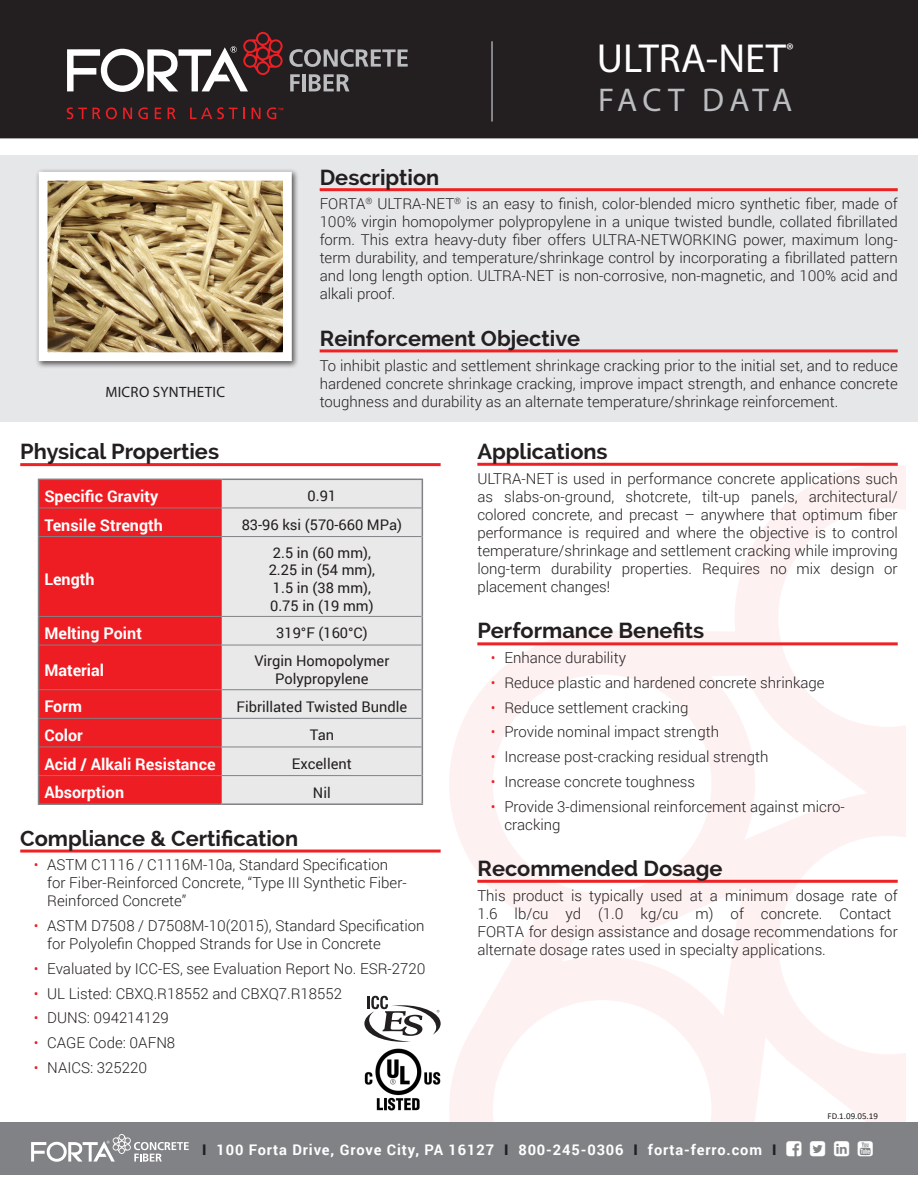
<style>
.page{position:relative;width:918px;height:1188px;background:#fff}
.page>*{position:absolute;margin:0;border:0;box-sizing:border-box;transform-origin:0 0}
.t1{font:40.65px "Myriad Pro";color:#fff}
.t2{font:33px "Myriad Pro";letter-spacing:.125em;color:#bcbdc0}
.Heading_1{font:700 21.75px "Raleway";color:#231f20}
.CellHeading-Left{font:700 16.2px "Roboto";color:#fff}
.Body{font:300 15px/18px "Roboto";color:#231f20}
.t3{font:15px "Myriad Pro";letter-spacing:.02em;color:#231f20}
.CellBody{font:14.7px/17.5px "Roboto";color:#231f20}
.t4{font:700 14.7px "Roboto";letter-spacing:.06em;color:#fff}
.t5{font:9px "Calibri";color:#231f20}
.s1{font-size:14.7px;color:#ee2026}
.s2{font-weight:900;color:#231f20}
</style>
<div class="page">
<svg style="left:449px;top:465px;width:456px;height:657px"></svg>
<div style="left:0;top:156px;width:918px;height:266px;background:#e6e7e9"></div>
<hr style="left:477px;top:463px;width:421px;height:3px;background:#ee2124">
<hr style="left:477px;top:642px;width:421px;height:3px;background:#ee2124">
<hr style="left:477px;top:880px;width:421px;height:3px;background:#ee2124">
<div style="left:0;top:1122px;width:918px;height:52px;background:#808285"></div>
<svg style="left:31px;top:1134px;width:158px;height:28px"></svg>
<div style="left:35px;top:168px;width:264px;height:201px;background:#231f20;opacity:.75"></div>
<img style="left:49px;top:182px;width:233px;height:169px">
<div style="left:39px;top:172px;width:253px;height:189px;border:9px solid #fff"></div>
<hr style="left:320px;top:188px;width:578px;height:3px;background:#ee2124">
<hr style="left:320px;top:349px;width:578px;height:3px;background:#ee2124">
<div style="left:0;top:0;width:918px;height:138px;background:#231f20"></div>
<hr style="left:491px;top:41px;width:2px;height:81px;background:#a8a9ad">
<svg style="left:289px;top:49px;width:119px;height:18px;background:#666466"></svg>
<svg style="left:290px;top:74px;width:10px;height:17px"></svg>
<hr style="left:302px;top:74px;width:3px;height:17px;background:#bcbdc0">
<svg style="left:309px;top:74px;width:40px;height:17px"></svg>
<svg style="left:67px;top:32px;width:216px;height:60px"></svg>
<svg style="left:67px;top:107px;width:50px;height:12px"></svg>
<svg style="left:123px;top:108px;width:9px;height:11px"></svg>
<svg style="left:138px;top:107px;width:10px;height:12px"></svg>
<svg style="left:155px;top:108px;width:6px;height:11px"></svg>
<svg style="left:168px;top:108px;width:8px;height:11px"></svg>
<svg style="left:190px;top:107px;width:55px;height:12px"></svg>
<svg style="left:252px;top:108px;width:9px;height:11px"></svg>
<svg style="left:267px;top:107px;width:16px;height:12px"></svg>
<hr style="left:20px;top:463px;width:421px;height:3px;background:#ee2124">
<hr style="left:20px;top:850px;width:421px;height:3px;background:#ee2124">
<svg style="left:39px;top:480px;width:182px;height:323px;background:#ea1f25"></svg>
<div style="left:222px;top:480px;width:200px;height:323px;background:#e9e9e9"></div>
<hr style="left:38px;top:479px;width:183px;height:1px;background:#808285">
<hr style="left:221px;top:479px;width:202px;height:1px;background:#808285">
<svg style="left:38px;top:480px;width:1px;height:57px"></svg>
<svg style="left:422px;top:480px;width:1px;height:57px"></svg>
<hr style="left:38px;top:537px;width:1px;height:79px;background:#808285">
<hr style="left:422px;top:537px;width:1px;height:79px;background:#808285">
<svg style="left:38px;top:616px;width:1px;height:29px"></svg>
<svg style="left:422px;top:616px;width:1px;height:29px"></svg>
<hr style="left:38px;top:645px;width:1px;height:45px;background:#808285">
<hr style="left:422px;top:645px;width:1px;height:45px;background:#808285">
<svg style="left:38px;top:690px;width:1px;height:113px"></svg>
<svg style="left:422px;top:690px;width:1px;height:113px"></svg>
<hr style="left:38px;top:803px;width:183px;height:2px;background:#808285">
<hr style="left:221px;top:803px;width:202px;height:2px;background:#808285">
<hr style="left:39px;top:508px;width:182px;height:1px;background:#808285">
<hr style="left:221px;top:508px;width:201px;height:1px;background:#808285">
<svg style="left:221px;top:480px;width:1px;height:56px"></svg>
<hr style="left:39px;top:536px;width:182px;height:1px;background:#808285">
<hr style="left:221px;top:536px;width:201px;height:1px;background:#808285">
<hr style="left:221px;top:537px;width:1px;height:79px;background:#808285">
<hr style="left:39px;top:616px;width:182px;height:1px;background:#808285">
<hr style="left:221px;top:616px;width:201px;height:1px;background:#808285">
<svg style="left:221px;top:617px;width:1px;height:28px"></svg>
<hr style="left:39px;top:645px;width:182px;height:1px;background:#808285">
<hr style="left:221px;top:645px;width:201px;height:1px;background:#808285">
<hr style="left:221px;top:645px;width:1px;height:44px;background:#808285">
<hr style="left:39px;top:689px;width:182px;height:1px;background:#808285">
<hr style="left:221px;top:689px;width:201px;height:1px;background:#808285">
<hr style="left:39px;top:718px;width:182px;height:1px;background:#808285">
<hr style="left:221px;top:718px;width:201px;height:1px;background:#808285">
<hr style="left:39px;top:747px;width:182px;height:1px;background:#808285">
<hr style="left:221px;top:747px;width:201px;height:1px;background:#808285">
<hr style="left:39px;top:775px;width:182px;height:1px;background:#808285">
<hr style="left:221px;top:775px;width:201px;height:1px;background:#808285">
<svg style="left:221px;top:690px;width:1px;height:113px"></svg>
<svg style="left:364px;top:996px;width:77px;height:46px"></svg>
<img style="left:364px;top:1049px;width:77px;height:61px">
<p class="t3" style="left:105px;top:383px;width:121px">MICRO SYNTHETIC</p>
<p class="t1" style="left:597px;top:33px;width:198px">ULTRA-NET<sup>®</sup></p>
<p class="t2" style="left:598px;top:80px;width:196px">FACT DATA</p>
<p class="Heading_1" style="left:320px;top:165px;width:121px">Description</p>
<p class="Body" style="left:320px;top:195px;width:580px;text-align:justify">FORTA<sup>®</sup> ULTRA-NET<sup>®</sup> is an easy to finish, color-blended micro synthetic fiber, made of 100% virgin homopolymer polypropylene in a unique twisted bundle, collated fibrillated form. This extra heavy-duty fiber offers ULTRA-NETWORKING power, maximum long&shy;term durability, and temperature/shrinkage control by incorporating a fibrillated pattern and long length option. ULTRA-NET is non-corrosive, non-magnetic, and 100% acid and alkali proof.</p>
<p class="Heading_1" style="left:320px;top:326px;width:262px">Reinforcement Objective</p>
<p class="Body" style="left:320px;top:356px;width:580px;text-align:justify">To inhibit plastic and settlement shrinkage cracking prior to the initial set, and to reduce hardened concrete shrinkage cracking, improve impact strength, and enhance concrete toughness and durability as an alternate temperature/shrinkage reinforcement.</p>
<p class="Heading_1" style="left:20px;top:439px;width:200px">Physical Properties</p>
<p class="CellHeading-Left" style="left:44px;top:485px;width:116px">Specific Gravity</p>
<p class="CellBody" style="left:308px;top:487px;width:30px">0.91</p>
<p class="CellHeading-Left" style="left:44px;top:514px;width:120px">Tensile Strength</p>
<p class="CellBody" style="left:242px;top:515px;width:162px">83-96 ksi (570-660 MPa)</p>
<p class="CellHeading-Left" style="left:44px;top:568px;width:52px">Length</p>
<p class="CellBody" style="left:269px;top:543px;width:108px">2.5 in (60 mm),<br>2.25 in (54 mm),<br>1.5 in (38 mm),<br>0.75 in (19 mm)</p>
<p class="CellHeading-Left" style="left:44px;top:622px;width:99px">Melting Point</p>
<p class="CellBody" style="left:276px;top:624px;width:93px">319°F (160°C)</p>
<p class="CellHeading-Left" style="left:44px;top:659px;width:61px">Material</p>
<p class="CellBody" style="left:254px;top:652px;width:137px;text-align:center">Virgin Homopolymer<br>Polypropylene</p>
<p class="CellHeading-Left" style="left:44px;top:695px;width:39px">Form</p>
<p class="CellBody" style="left:236px;top:697px;width:172px">Fibrillated Twisted Bundle</p>
<p class="CellHeading-Left" style="left:44px;top:724px;width:40px">Color</p>
<p class="CellBody" style="left:310px;top:726px;width:26px">Tan</p>
<p class="CellHeading-Left" style="left:44px;top:753px;width:173px">Acid / Alkali Resistance</p>
<p class="CellBody" style="left:292px;top:754px;width:61px">Excellent</p>
<p class="CellHeading-Left" style="left:44px;top:781px;width:81px">Absorption</p>
<p class="CellBody" style="left:313px;top:783px;width:19px">Nil</p>
<p class="Heading_1" style="left:20px;top:826px;width:279px">Compliance &amp; Certification</p>
<p class="Body" style="left:47px;top:856px;width:361px;text-indent:-14px"><span class="s1">•</span> ASTM C1116 / C1116M-10a, Standard Specification for Fiber-Reinforced Concrete, “Type III Synthetic Fiber-<br>Reinforced Concrete”</p>
<p class="Body" style="left:47px;top:916px;width:379px;text-indent:-14px"><span class="s1">•</span> ASTM D7508 / D7508M-10(2015), Standard Specification for Polyolefin Chopped Strands for Use in Concrete</p>
<p class="Body" style="left:34px;top:959px;width:393px"><span class="s1">•</span> Evaluated by ICC-ES, see Evaluation Report No. ESR-2720</p>
<p class="Body" style="left:34px;top:984px;width:310px"><span class="s1">•</span> UL Listed: CBXQ.R18552 and CBXQ7.R18552</p>
<p class="Body" style="left:34px;top:1009px;width:137px"><span class="s1">•</span> DUNS: 094214129</p>
<p class="Body" style="left:34px;top:1033px;width:143px"><span class="s1">•</span> CAGE Code: 0AFN8</p>
<p class="Body" style="left:34px;top:1058px;width:115px"><span class="s1">•</span> NAICS: 325220</p>
<p class="Heading_1" style="left:477px;top:439px;width:132px">Applications</p>
<p class="Body" style="left:477px;top:469px;width:422px;text-align:justify">ULTRA-NET is used in performance concrete applications such as slabs-on-ground, shotcrete, tilt-up panels, architectural/ colored concrete, and precast – anywhere that optimum fiber performance is required and where the objective is to control temperature/shrinkage and settlement cracking while improving long-term durability properties. Requires no mix design or placement changes!</p>
<p class="Heading_1" style="left:477px;top:618px;width:228px">Performance Benefits</p>
<p class="Body" style="left:491px;top:648px;width:137px"><span class="s1">•</span> Enhance durability</p>
<p class="Body" style="left:491px;top:673px;width:335px"><span class="s1">•</span> Reduce plastic and hardened concrete shrinkage</p>
<p class="Body" style="left:491px;top:698px;width:199px"><span class="s1">•</span> Reduce settlement cracking</p>
<p class="Body" style="left:491px;top:723px;width:230px"><span class="s1">•</span> Provide nominal impact strength</p>
<p class="Body" style="left:491px;top:747px;width:279px"><span class="s1">•</span> Increase post-cracking residual strength</p>
<p class="Body" style="left:491px;top:772px;width:206px"><span class="s1">•</span> Increase concrete toughness</p>
<p class="Body" style="left:504px;top:797px;width:342px;text-indent:-14px"><span class="s1">•</span> Provide 3-dimensional reinforcement against micro&shy;cracking</p>
<p class="Heading_1" style="left:477px;top:856px;width:247px">Recommended Dosage</p>
<p class="Body" style="left:477px;top:886px;width:422px">This product is typically used at a minimum dosage rate of 1.6 lb/cu yd (1.0 kg/cu m) of concrete. Contact FORTA for design assistance and dosage recommendations for alternate dosage rates used in specialty applications.</p>
<p class="t5" style="left:828px;top:1110px;width:52px">FD.1.09.05.19</p>
<p class="t4" style="left:202px;top:1139px;width:576px"><span class="s2">I</span> 100 Forta Drive, Grove City, PA 16127 <span class="s2">I</span> 800-245-0306 <span class="s2">I</span> forta-ferro.com <span class="s2">I</span></p>
</div>
